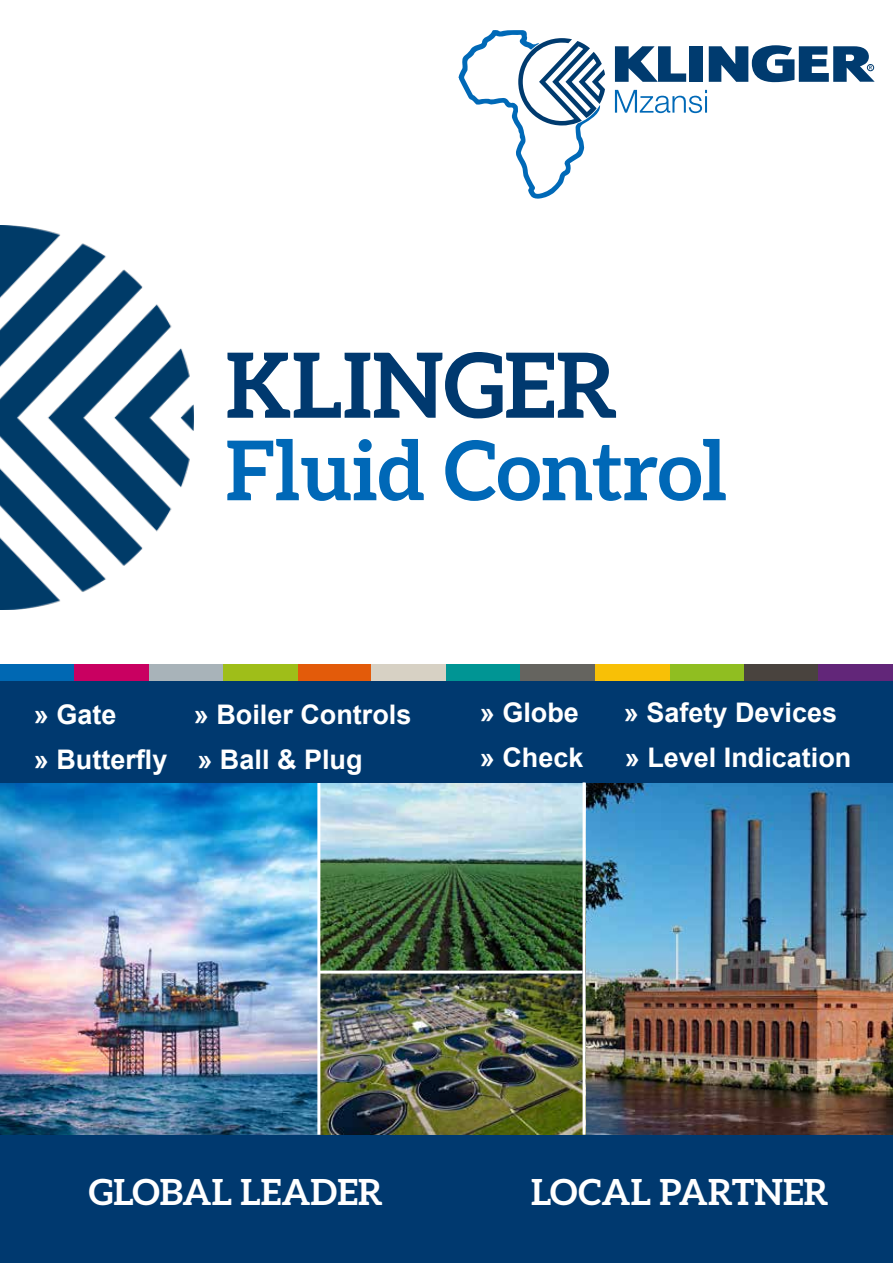
<style>
.page{position:relative;width:893px;height:1263px;background:#fff}
.page>*{position:absolute;margin:0;border:0;box-sizing:border-box;transform-origin:0 0}
.t1{font:700 90px "Aleo";color:#00396f}
.t2{font:700 82.5px "Aleo";color:#0068b7}
.t3{font:700 36px "Aleo";color:#fff}
.t4{font:700 27px/45px "Arial";color:#fff}
</style>
<div class="page">
<img style="left:586px;top:782px;width:307px;height:353px">
<img style="left:0;top:782px;width:583px;height:353px">
<hr style="left:317px;top:782px;width:3px;height:353px;background:#fff">
<hr style="left:319px;top:970px;width:264px;height:3px;background:#fff">
<div style="left:0;top:1135px;width:893px;height:128px;background:#00396f"></div>
<div style="left:0;top:676px;width:893px;height:106px;background:#00396f"></div>
<img style="left:1px;top:225px;width:192px;height:385px">
<div style="left:689px;top:46px;width:13px;height:36px;background:#003b6f"></div>
<svg style="left:615px;top:46px;width:71px;height:36px"></svg>
<svg style="left:709px;top:45px;width:166px;height:37px"></svg>
<svg style="left:615px;top:90px;width:92px;height:23px"></svg>
<svg style="left:459px;top:30px;width:146px;height:169px"></svg>
<div style="left:0;top:664px;width:74px;height:16px;background:#0068b3"></div>
<div style="left:74px;top:664px;width:75px;height:16px;background:#c90061"></div>
<div style="left:149px;top:664px;width:74px;height:16px;background:#a8b3b9"></div>
<div style="left:223px;top:664px;width:75px;height:16px;background:#9fbe19"></div>
<div style="left:298px;top:664px;width:74px;height:16px;background:#e35b0a"></div>
<div style="left:669px;top:664px;width:77px;height:16px;background:#90be21"></div>
<div style="left:371px;top:664px;width:75px;height:16px;background:#d7d1c4"></div>
<div style="left:446px;top:664px;width:74px;height:16px;background:#009594"></div>
<div style="left:520px;top:664px;width:75px;height:16px;background:#65645f"></div>
<div style="left:595px;top:664px;width:75px;height:16px;background:#f8c006"></div>
<div style="left:744px;top:664px;width:75px;height:16px;background:#49433e"></div>
<div style="left:819px;top:664px;width:74px;height:16px;background:#622679"></div>
<h1 class="t1" style="left:226px;top:333px;width:393px">KLINGER</h1>
<h2 class="t2" style="left:226px;top:423px;width:503px">Fluid Control</h2>
<p class="t4" style="left:34px;top:693px;width:379px;text-indent:160px">» Boiler Controls » Butterfly » Ball &amp; Plug</p>
<p class="t4" style="left:480px;top:691px;width:101px">» Globe</p>
<p class="t4" style="left:624px;top:691px;width:215px">» Safety Devices</p>
<p class="t4" style="left:34px;top:693px;width:84px">» Gate</p>
<p class="t4" style="left:480px;top:736px;width:105px">» Check</p>
<p class="t4" style="left:625px;top:736px;width:228px">» Level Indication</p>
<h3 class="t3" style="left:89px;top:1172px;width:295px">GLOBAL LEADER</h3>
<h3 class="t3" style="left:531px;top:1172px;width:299px">LOCAL PARTNER</h3>
</div>
